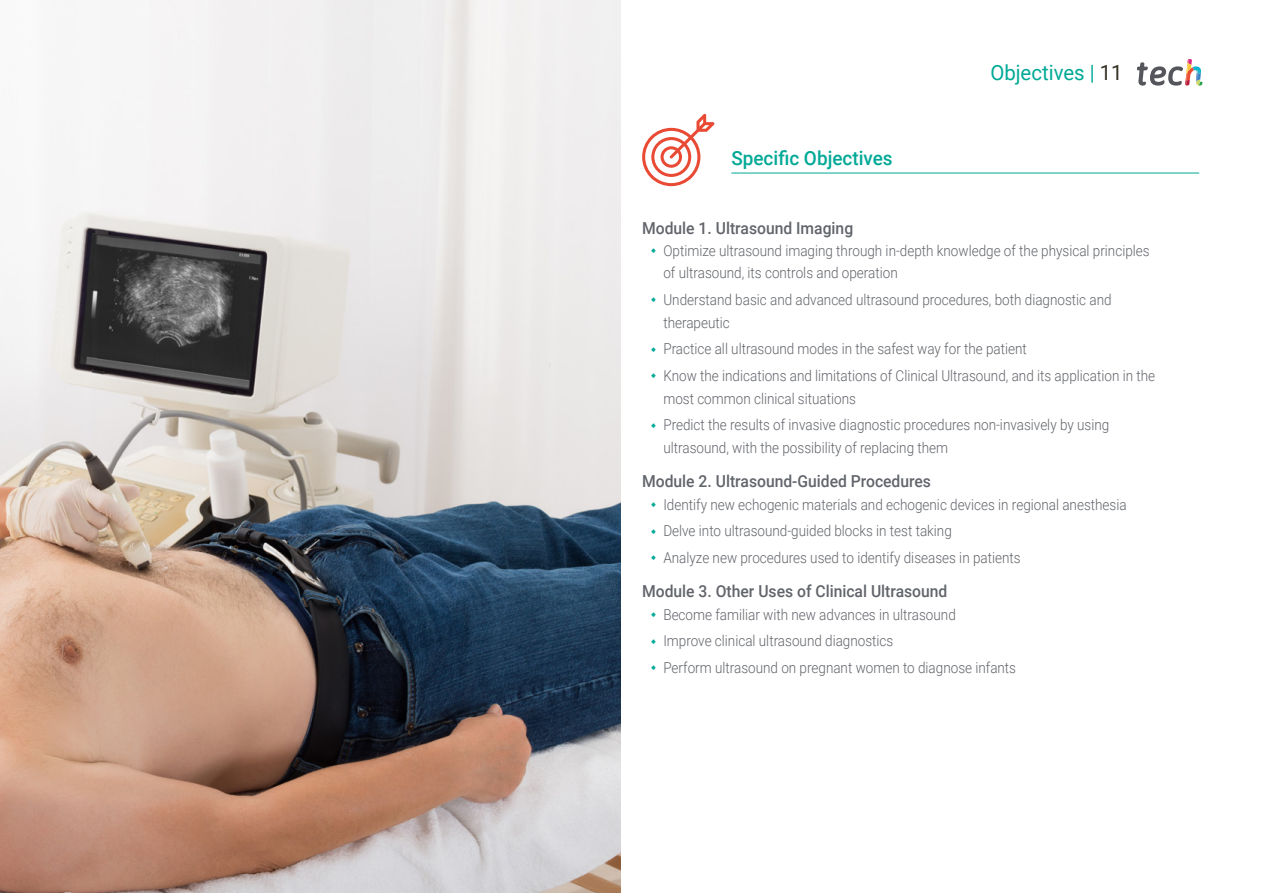
<style>
.page{position:relative;width:1263px;height:893px;background:#fff}
.page>*{position:absolute;margin:0;border:0;box-sizing:border-box;transform-origin:0 0}
.t1{font:21px "Roboto";color:#00a996}
.t2{font:500 19.5px "Roboto";color:#00a996}
.t3{font:500 16.5px "Roboto";color:#61646a;scale:.95 1}
.t4{font:300 15px/26.7px "Roboto";color:#61646a;scale:.9 1}
.s1{color:#312e20}
</style>
<div class="page">
<hr style="left:731px;top:173px;width:468px;height:1px;background:#00a996">
<svg style="left:642px;top:114px;width:72px;height:72px"></svg>
<svg style="left:1137px;top:59px;width:65px;height:27px"></svg>
<img style="left:0;top:0;width:621px;height:893px">
<h2 class="t2" style="left:731px;top:144px;width:163px">Specific Objectives</h2>
<h1 class="t1" style="left:990px;top:57px;width:134px">Objectives | <span class="s1">11</span></h1>
<p class="t3" style="left:642px;top:216px;width:224px">Module 1. Ultrasound Imaging</p>
<p class="t4" style="left:663px;top:239px;width:542px;line-height:22.5px">Optimize ultrasound imaging through in-depth knowledge of the physical principles of ultrasound, its controls and operation</p>
<p class="t4" style="left:663px;top:288px;width:499px;line-height:22.5px">Understand basic and advanced ultrasound procedures, both diagnostic and therapeutic</p>
<p class="t4" style="left:663px;top:335px;width:548px">Practice all ultrasound modes in the safest way for the patient<br>Know the indications and limitations of Clinical Ultrasound, and its application in the</p>
<p class="t4" style="left:663px;top:384px;width:497px">most common clinical situations<br>Predict the results of invasive diagnostic procedures non-invasively by using</p>
<p class="t4" style="left:663px;top:434px;width:318px">ultrasound, with the possibility of replacing them</p>
<p class="t3" style="left:642px;top:470px;width:306px">Module 2. Ultrasound-Guided Procedures</p>
<p class="t4" style="left:663px;top:490px;width:516px">Identify new echogenic materials and echogenic devices in regional anesthesia<br>Delve into ultrasound-guided blocks in test taking<br>Analyze new procedures used to identify diseases in patients</p>
<p class="t3" style="left:642px;top:580px;width:323px">Module 3. Other Uses of Clinical Ultrasound</p>
<p class="t4" style="left:663px;top:600px;width:393px">Become familiar with new advances in ultrasound<br>Improve clinical ultrasound diagnostics<br>Perform ultrasound on pregnant women to diagnose infants</p>
</div>
